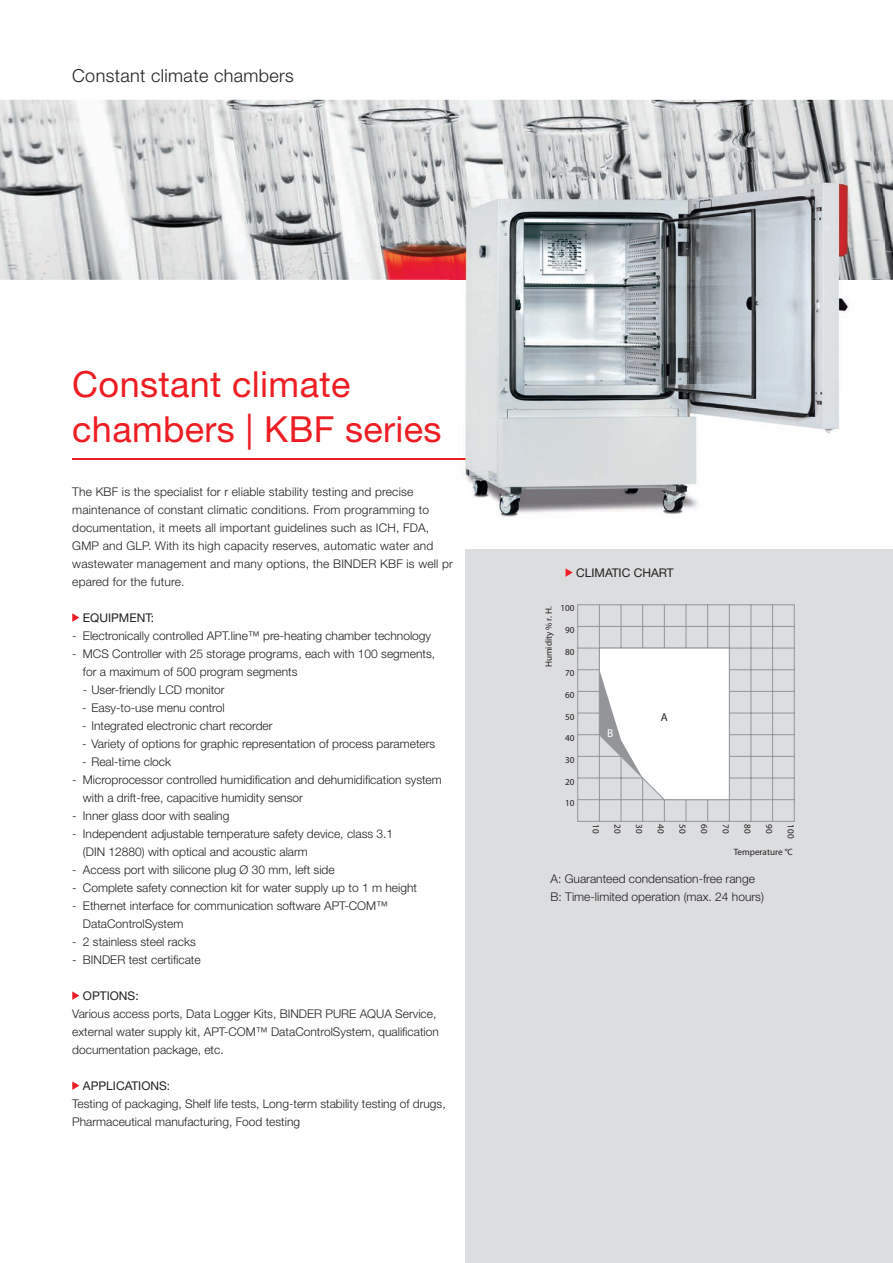
<style>
.page{position:relative;width:893px;height:1263px;background:#fff}
.page>*{position:absolute;margin:0;border:0;box-sizing:border-box;transform-origin:0 0}
.t1{font:36px/45px "Helvetica Neue LT";letter-spacing:.01em;color:#ee1d23}
.t2{font:300 18px "Helvetica Neue LT";letter-spacing:.02em;color:#231f20}
.t3{font:300 12px/18px "Helvetica Neue LT";color:#231f20}
.t4{font:12px "Helvetica Neue LT";color:#231f20}
.t5{font:300 11.4px "Helvetica Neue LT";color:#231f20}
.t6{font:300 11.4px "Helvetica Neue LT";color:#fff}
.t7{font:300 9.15px "Helvetica Neue LT";color:#231f20}
</style>
<div class="page">
<img style="left:0;top:100px;width:893px;height:180px">
<hr style="left:72px;top:458px;width:425px;height:2px;background:#ee1d23">
<img style="left:449px;top:163px;width:435px;height:354px">
<img style="left:449px;top:458px;width:48px;height:2px">
<div style="left:466px;top:550px;width:427px;height:713px;background:#dcdddf"></div>
<svg style="left:72px;top:613px;width:7px;height:9px"></svg>
<svg style="left:72px;top:991px;width:7px;height:9px"></svg>
<svg style="left:72px;top:1081px;width:7px;height:9px"></svg>
<svg style="left:566px;top:568px;width:7px;height:9px"></svg>
<svg style="left:577px;top:604px;width:218px;height:218px"></svg>
<svg style="left:599px;top:647px;width:131px;height:153px;background:#f1f2f2"></svg>
<h2 class="t2" style="left:72px;top:64px;width:223px">Constant climate chambers</h2>
<h1 class="t1" style="left:72px;top:361px;width:371px">Constant climate chambers | KBF series</h1>
<p class="t3" style="left:72px;top:482px;width:382px">The KBF is the specialist for r eliable stability testing and precise maintenance of constant climatic conditions. From programming to documentation, it meets all important guidelines such as ICH, FDA, GMP and GLP. With its high capacity reserves, automatic water and wastewater management and many options, the BINDER KBF is well pr epared for the future.</p>
<p class="t4" style="left:83px;top:610px;width:73px">EQUIPMENT:</p>
<p class="t3" style="left:72px;top:626px;width:360px">- Electronically controlled APT.line™ pre-heating chamber technology</p>
<p class="t3" style="left:83px;top:644px;width:354px;text-indent:-11px">- MCS Controller with 25 storage programs, each with 100 segments, for a maximum of 500 program segments</p>
<p class="t3" style="left:83px;top:680px;width:143px">- User-friendly LCD monitor</p>
<p class="t3" style="left:82px;top:698px;width:144px">- Easy-to-use menu control</p>
<p class="t3" style="left:82px;top:716px;width:192px">- Integrated electronic chart recorder</p>
<p class="t3" style="left:82px;top:734px;width:355px">- Variety of options for graphic representation of process parameters</p>
<p class="t3" style="left:82px;top:752px;width:90px">- Real-time clock</p>
<p class="t3" style="left:83px;top:770px;width:360px;text-indent:-11px">- Microprocessor controlled humidification and dehumidification system with a drift-free, capacitive humidity sensor</p>
<p class="t3" style="left:72px;top:806px;width:159px">- Inner glass door with sealing</p>
<p class="t3" style="left:83px;top:824px;width:312px;text-indent:-11px">- Independent adjustable temperature safety device, class 3.1 (DIN 12880) with optical and acoustic alarm</p>
<p class="t3" style="left:72px;top:860px;width:264px">- Access port with silicone plug Ø 30 mm, left side</p>
<p class="t3" style="left:72px;top:878px;width:346px">- Complete safety connection kit for water supply up to 1 m height</p>
<p class="t3" style="left:83px;top:896px;width:307px;text-indent:-11px">- Ethernet interface for communication software APT-COM™<br>DataControlSystem</p>
<p class="t3" style="left:72px;top:932px;width:125px">- 2 stainless steel racks</p>
<p class="t3" style="left:72px;top:950px;width:130px">- BINDER test certificate</p>
<p class="t4" style="left:83px;top:988px;width:57px">OPTIONS:</p>
<p class="t3" style="left:72px;top:1004px;width:368px">Various access ports, Data Logger Kits, BINDER PURE AQUA Service, external water supply kit, APT-COM™ DataControlSystem, qualification documentation package, etc.</p>
<p class="t4" style="left:83px;top:1078px;width:89px">APPLICATIONS:</p>
<p class="t3" style="left:72px;top:1094px;width:375px">Testing of packaging, Shelf life tests, Long-term stability testing of drugs,<br>Pharmaceutical manufacturing, Food testing</p>
<p class="t4" style="left:576px;top:565px;width:99px">CLIMATIC CHART</p>
<p class="t7" style="left:561px;top:602px;width:16px">100</p>
<p class="t7" style="left:565px;top:624px;width:11px">90</p>
<p class="t7" style="left:565px;top:646px;width:11px">80</p>
<p class="t7" style="left:565px;top:667px;width:11px">70</p>
<p class="t7" style="left:565px;top:689px;width:11px">60</p>
<p class="t7" style="left:565px;top:711px;width:11px">50</p>
<p class="t7" style="left:565px;top:732px;width:11px">40</p>
<p class="t7" style="left:565px;top:754px;width:11px">30</p>
<p class="t7" style="left:565px;top:776px;width:11px">20</p>
<p class="t7" style="left:565px;top:797px;width:11px">10</p>
<p class="t7" style="left:543px;top:667px;width:62px;rotate:-90deg">Humidity % r. H.</p>
<p class="t6" style="left:607px;top:726px;width:8px">B</p>
<p class="t5" style="left:661px;top:710px;width:9px">A</p>
<p class="t7" style="left:602px;top:824px;width:11px;rotate:90deg">10</p>
<p class="t7" style="left:623px;top:824px;width:11px;rotate:90deg">20</p>
<p class="t7" style="left:645px;top:824px;width:11px;rotate:90deg">30</p>
<p class="t7" style="left:666px;top:824px;width:11px;rotate:90deg">40</p>
<p class="t7" style="left:688px;top:824px;width:11px;rotate:90deg">50</p>
<p class="t7" style="left:710px;top:824px;width:11px;rotate:90deg">60</p>
<p class="t7" style="left:731px;top:824px;width:11px;rotate:90deg">70</p>
<p class="t7" style="left:753px;top:824px;width:11px;rotate:90deg">80</p>
<p class="t7" style="left:775px;top:824px;width:11px;rotate:90deg">90</p>
<p class="t7" style="left:796px;top:824px;width:16px;rotate:90deg">100</p>
<p class="t7" style="left:734px;top:846px;width:61px">Temperature °C</p>
<p class="t3" style="left:550px;top:869px;width:215px">A: Guaranteed condensation-free range<br>B: Time-limited operation (max. 24 hours)</p>
</div>
